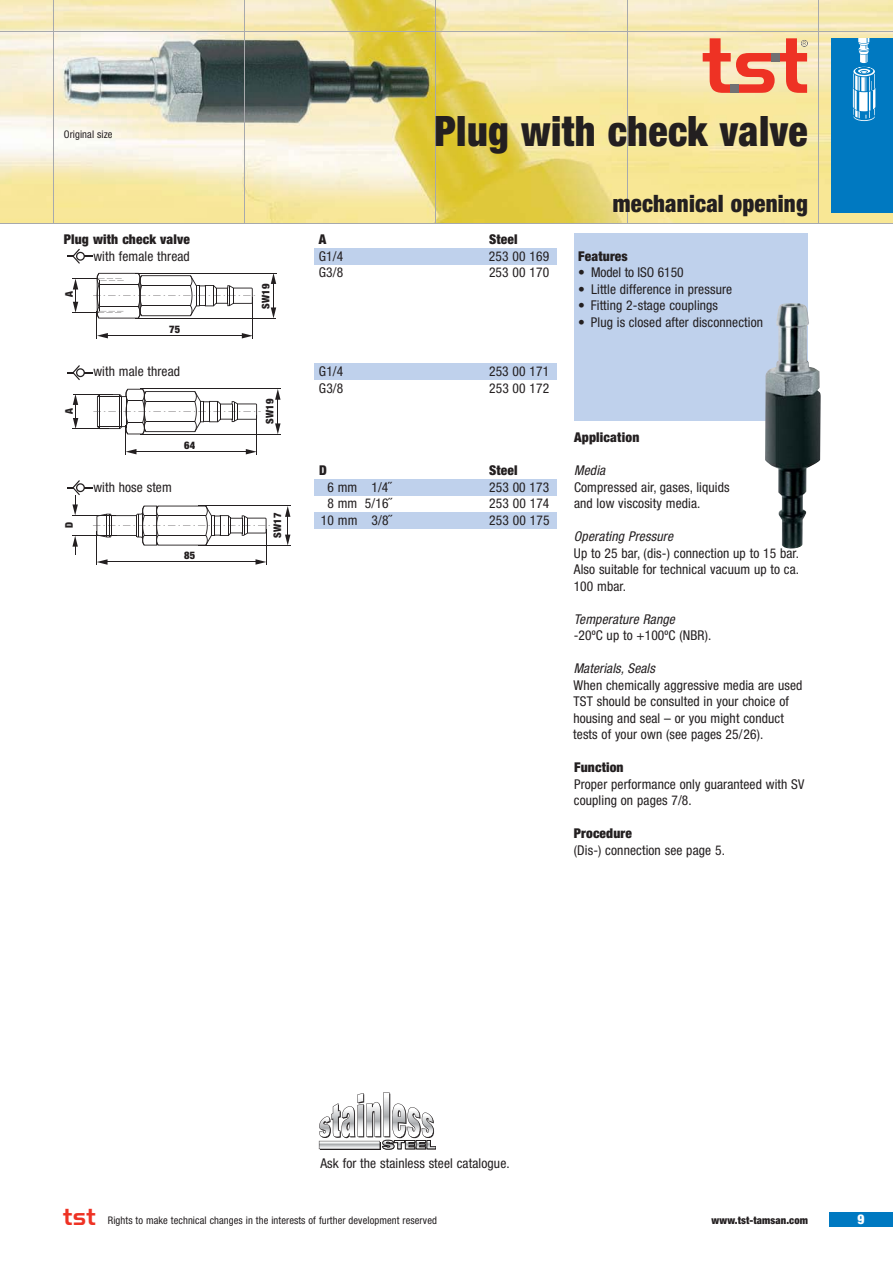
<style>
.page{position:relative;width:893px;height:1263px;background:#fff}
.page>*{position:absolute;margin:0;border:0;box-sizing:border-box;transform-origin:0 0}
.t1{font:900 condensed 42px "Helvetica Neue";letter-spacing:.01em;color:#231f20;scale:.95 1}
.t2{font:900 condensed 24px "Helvetica Neue";letter-spacing:.01em;color:#231f20;scale:.95 1}
.t3{font:condensed 13.5px/16.5px "Helvetica Neue";letter-spacing:.01em;color:#231f20}
.t4{font:900 condensed 13.5px "Helvetica Neue";letter-spacing:.01em;color:#231f20}
.t5{font:italic condensed 13.5px "Helvetica Neue";letter-spacing:.015em;color:#231f20}
.t6{font:900 condensed 13.5px "Helvetica Neue";color:#fff}
.t7{font:condensed 10.5px "Helvetica Neue";letter-spacing:.01em;color:#231f20}
.t8{font:900 condensed 10.5px "Helvetica Neue";color:#231f20}
.s1{font-family:"Handel Gothic BT";font-stretch:normal;font-size:22.5px;color:#ee3224}
</style>
<div class="page">
<img style="left:0;top:0;width:893px;height:223px">
<div style="left:831px;top:38px;width:62px;height:175px;background:#0079c1"></div>
<svg style="left:853px;top:38px;width:22px;height:83px"></svg>
<div style="left:574px;top:234px;width:234px;height:187px;background:#bfd1ec"></div>
<div style="left:315px;top:248px;width:242px;height:16px;background:#bfd1ec"></div>
<div style="left:315px;top:363px;width:242px;height:17px;background:#bfd1ec"></div>
<div style="left:315px;top:479px;width:242px;height:16px;background:#bfd1ec"></div>
<div style="left:315px;top:512px;width:242px;height:16px;background:#bfd1ec"></div>
<hr style="left:198px;top:506px;width:92px;height:1px;background:#231f20">
<hr style="left:198px;top:545px;width:92px;height:1px;background:#231f20">
<svg style="left:285px;top:506px;width:5px;height:39px"></svg>
<svg style="left:93px;top:389px;width:168px;height:45px"></svg>
<hr style="left:73px;top:394px;width:39px;height:1px;background:#231f20">
<hr style="left:73px;top:428px;width:36px;height:1px;background:#231f20">
<svg style="left:73px;top:395px;width:5px;height:33px"></svg>
<hr style="left:125px;top:425px;width:1px;height:30px;background:#231f20">
<svg style="left:126px;top:449px;width:10px;height:5px"></svg>
<hr style="left:257px;top:416px;width:1px;height:39px;background:#231f20">
<svg style="left:246px;top:449px;width:11px;height:5px"></svg>
<hr style="left:134px;top:452px;width:119px;height:1px;background:#231f20">
<hr style="left:140px;top:434px;width:141px;height:1px;background:#231f20">
<hr style="left:140px;top:389px;width:141px;height:1px;background:#231f20">
<svg style="left:275px;top:389px;width:5px;height:45px"></svg>
<hr style="left:135px;top:273px;width:141px;height:1px;background:#231f20">
<hr style="left:136px;top:318px;width:140px;height:1px;background:#231f20">
<svg style="left:271px;top:274px;width:5px;height:44px"></svg>
<svg style="left:73px;top:273px;width:182px;height:65px"></svg>
<svg style="left:67px;top:249px;width:26px;height:15px"></svg>
<svg style="left:67px;top:365px;width:26px;height:15px"></svg>
<svg style="left:67px;top:480px;width:203px;height:85px"></svg>
<img style="left:765px;top:303px;width:56px;height:246px">
<hr style="left:0;top:32px;width:893px;height:1px;background:#a7a9ac">
<hr style="left:0;top:223px;width:893px;height:1px;background:#a7a9ac">
<div style="left:829px;top:1212px;width:64px;height:15px;background:#0079c1"></div>
<hr style="left:53px;top:0;width:1px;height:223px;background:#a7a9ac">
<hr style="left:244px;top:0;width:1px;height:223px;background:#a7a9ac">
<hr style="left:435px;top:0;width:1px;height:223px;background:#a7a9ac">
<hr style="left:627px;top:0;width:1px;height:223px;background:#a7a9ac">
<hr style="left:818px;top:0;width:1px;height:223px;background:#a7a9ac">
<svg style="left:319px;top:1092px;width:117px;height:58px"></svg>
<svg style="left:703px;top:38px;width:105px;height:55px;background:#ef9476"></svg>
<p class="t7" style="left:64px;top:130px;width:50px">Original size</p>
<p class="t4" style="left:64px;top:235px;width:128px">Plug with check valve</p>
<p class="t3" style="left:93px;top:249px;width:98px">with female thread</p>
<p class="t8" style="left:65px;top:297px;width:7px;rotate:-90deg">A</p>
<p class="t8" style="left:65px;top:414px;width:7px;rotate:-90deg">A</p>
<p class="t8" style="left:169px;top:325px;width:12px">75</p>
<p class="t3" style="left:93px;top:365px;width:88px">with male thread</p>
<p class="t8" style="left:262px;top:309px;width:26px;rotate:-90deg">SW19</p>
<p class="t8" style="left:266px;top:424px;width:26px;rotate:-90deg">SW19</p>
<h1 class="t1" style="left:434px;top:116px;width:394px">Plug with check valve</h1>
<p class="t4" style="left:319px;top:235px;width:9px">A</p>
<p class="t4" style="left:489px;top:235px;width:30px">Steel</p>
<p class="t3" style="left:319px;top:249px;width:26px">G1/4</p>
<p class="t3" style="left:489px;top:249px;width:62px">253 00 169</p>
<p class="t3" style="left:319px;top:266px;width:26px">G3/8</p>
<p class="t3" style="left:489px;top:266px;width:62px">253 00 170</p>
<p class="t3" style="left:319px;top:365px;width:26px">G1/4</p>
<p class="t3" style="left:489px;top:365px;width:62px">253 00 171</p>
<p class="t3" style="left:319px;top:381px;width:26px">G3/8</p>
<p class="t3" style="left:489px;top:381px;width:62px">253 00 172</p>
<h2 class="t2" style="left:613px;top:195px;width:207px">mechanical opening</h2>
<p class="t4" style="left:578px;top:251px;width:51px">Features</p>
<p class="t3" style="left:578px;top:266px;width:107px">• Model to ISO 6150</p>
<p class="t3" style="left:578px;top:282px;width:155px">• Little difference in pressure</p>
<p class="t3" style="left:578px;top:299px;width:141px">• Fitting 2-stage couplings</p>
<p class="t3" style="left:578px;top:315px;width:187px">• Plug is closed after disconnection</p>
<p class="t3" style="left:93px;top:480px;width:80px">with hose stem</p>
<p class="t8" style="left:184px;top:441px;width:12px">64</p>
<p class="t4" style="left:319px;top:466px;width:9px">D</p>
<p class="t4" style="left:489px;top:466px;width:30px">Steel</p>
<p class="t3" style="left:327px;top:480px;width:65px">6 mm 1/4˝</p>
<p class="t3" style="left:489px;top:480px;width:62px">253 00 173</p>
<p class="t3" style="left:327px;top:497px;width:65px">8 mm 5/16˝</p>
<p class="t3" style="left:489px;top:497px;width:62px">253 00 174</p>
<p class="t8" style="left:274px;top:538px;width:26px;rotate:-90deg">SW17</p>
<p class="t8" style="left:65px;top:528px;width:8px;rotate:-90deg">D</p>
<p class="t3" style="left:321px;top:513px;width:72px">10 mm 3/8˝</p>
<p class="t3" style="left:489px;top:513px;width:62px">253 00 175</p>
<p class="t8" style="left:184px;top:551px;width:12px">85</p>
<p class="t4" style="left:574px;top:433px;width:67px">Application</p>
<p class="t5" style="left:574px;top:466px;width:33px">Media</p>
<p class="t3" style="left:574px;top:480px;width:157px">Compressed air, gases, liquids and low viscosity media.</p>
<p class="t5" style="left:574px;top:532px;width:101px">Operating Pressure</p>
<p class="t3" style="left:574px;top:546px;width:227px;text-align:justify">Up to 25 bar, (dis-) connection up to 15 bar.<br>Also suitable for technical vacuum up to ca.<br>100 mbar.</p>
<p class="t5" style="left:574px;top:614px;width:103px">Temperature Range</p>
<p class="t3" style="left:574px;top:629px;width:139px">-20ºC up to +100ºC (NBR).</p>
<p class="t5" style="left:574px;top:664px;width:83px">Materials, Seals</p>
<p class="t3" style="left:573px;top:678px;width:231px">When chemically aggressive media are used TST should be consulted in your choice of housing and seal – or you might conduct tests of your own (see pages 25/26).</p>
<p class="t4" style="left:574px;top:763px;width:51px">Function</p>
<p class="t3" style="left:574px;top:777px;width:232px">Proper performance only guaranteed with SV coupling on pages 7/8.</p>
<p class="t4" style="left:574px;top:829px;width:60px">Procedure</p>
<p class="t3" style="left:574px;top:843px;width:153px">(Dis-) connection see page 5.</p>
<p class="t3" style="left:320px;top:1157px;width:191px">Ask for the stainless steel catalogue.</p>
<p class="t7" style="left:63px;top:1217px;width:375px"><span class="s1">tst</span> Rights to make technical changes in the interests of further development reserved</p>
<p class="t8" style="left:711px;top:1216px;width:98px">www.tst-tamsan.com</p>
<p class="t6" style="left:857px;top:1214px;width:9px">9</p>
</div>
